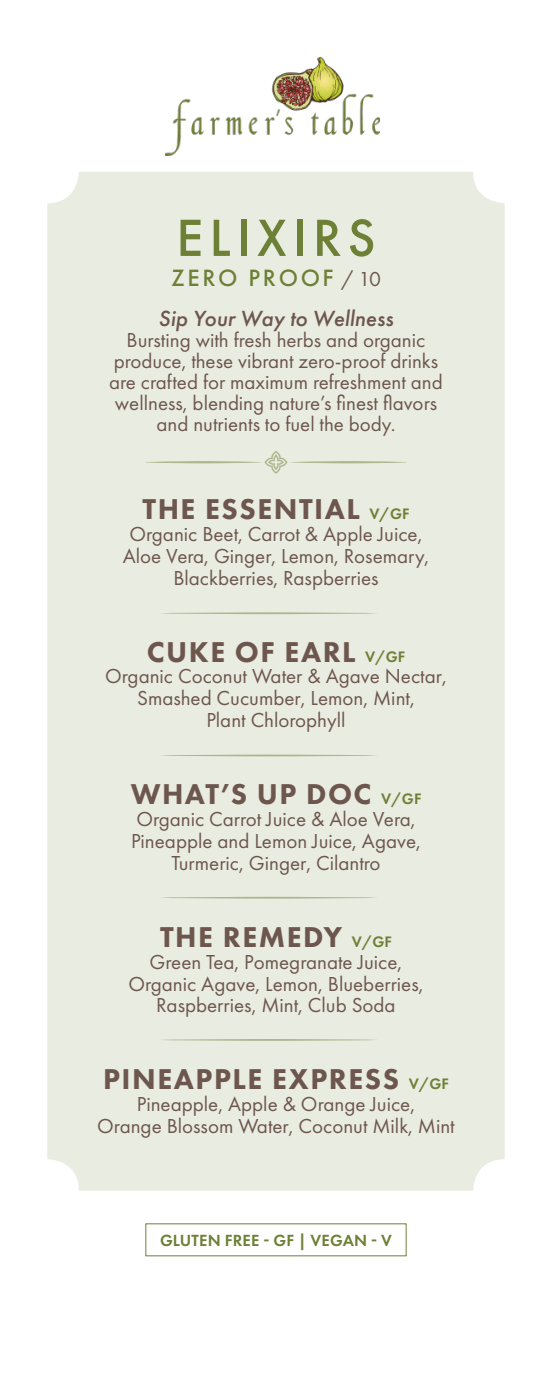
<style>
.page{position:relative;width:552px;height:1386px;background:#fff}
.page>*{position:absolute;margin:0;border:0;box-sizing:border-box;transform-origin:0 0}
.t1{font:500 54.25px "Futura PT";letter-spacing:.11em;color:#6e8036}
.t2{font:800 29.75px "Futura PT";letter-spacing:.05em;color:#6d564d}
.t3{font:500 24.5px "Futura PT";letter-spacing:.11em;color:#6e8036}
.t4{font:italic 500 22.75px "Futura PT";color:#6d564d}
.t5{font:21px/21.9px "Futura PT";color:#6d564d;text-align:center}
.t6{font:600 16.8px "Futura PT";letter-spacing:.01em;color:#6e8036}
.s1{font-weight:400;font-size:21px;color:#6d564d}
.s2{font-weight:600;font-size:15.75px;color:#6e8036}
</style>
<div class="page">
<div style="left:47px;top:172px;width:457px;height:1019px;background:#e9ece1;border-radius:32px"></div>
<svg style="left:145px;top:451px;width:262px;height:23px"></svg>
<svg style="left:161px;top:612px;width:216px;height:2px"></svg>
<svg style="left:161px;top:755px;width:216px;height:1px"></svg>
<svg style="left:161px;top:897px;width:216px;height:2px"></svg>
<svg style="left:161px;top:1039px;width:215px;height:2px"></svg>
<img style="left:165px;top:58px;width:214px;height:97px">
<h1 class="t1" style="left:176px;top:214px;width:201px">ELIXIRS</h1>
<p class="t3" style="left:171px;top:267px;width:211px">ZERO PROOF <span class="s1">/ 10</span></p>
<p class="t4" style="left:158px;top:309px;width:236px">Sip Your Way to Wellness</p>
<p class="t5" style="left:109px;top:331px;width:335px;line-height:21px">Bursting with fresh herbs and organic produce, these vibrant zero-proof drinks are crafted for maximum refreshment and wellness, blending nature’s finest flavors and nutrients to fuel the body.</p>
<h2 class="t2" style="left:142px;top:497px;width:268px">THE ESSENTIAL <span class="s2">V/GF</span></h2>
<p class="t5" style="left:123px;top:524px;width:307px">Organic Beet, Carrot &amp; Apple Juice,<br>Aloe Vera, Ginger, Lemon, Rosemary,<br>Blackberries, Raspberries</p>
<h2 class="t2" style="left:147px;top:639px;width:260px">CUKE OF EARL <span class="s2">V/GF</span></h2>
<p class="t5" style="left:105px;top:667px;width:343px">Organic Coconut Water &amp; Agave Nectar,<br>Smashed Cucumber, Lemon, Mint,<br>Plant Chlorophyll</p>
<h2 class="t2" style="left:130px;top:782px;width:292px">WHAT’S UP DOC <span class="s2">V/GF</span></h2>
<p class="t5" style="left:131px;top:810px;width:291px">Organic Carrot Juice &amp; Aloe Vera,<br>Pineapple and Lemon Juice, Agave,<br>Turmeric, Ginger, Cilantro</p>
<h2 class="t2" style="left:160px;top:925px;width:233px">THE REMEDY <span class="s2">V/GF</span></h2>
<p class="t5" style="left:128px;top:952px;width:296px">Green Tea, Pomegranate Juice,<br>Organic Agave, Lemon, Blueberries,<br>Raspberries, Mint, Club Soda</p>
<h2 class="t2" style="left:103px;top:1067px;width:347px">PINEAPPLE EXPRESS <span class="s2">V/GF</span></h2>
<p class="t5" style="left:97px;top:1095px;width:359px">Pineapple, Apple &amp; Orange Juice,<br>Orange Blossom Water, Coconut Milk, Mint</p>
<p class="t6" style="left:160px;top:1233px;width:233px">GLUTEN FREE - GF | VEGAN - V</p>
</div>
